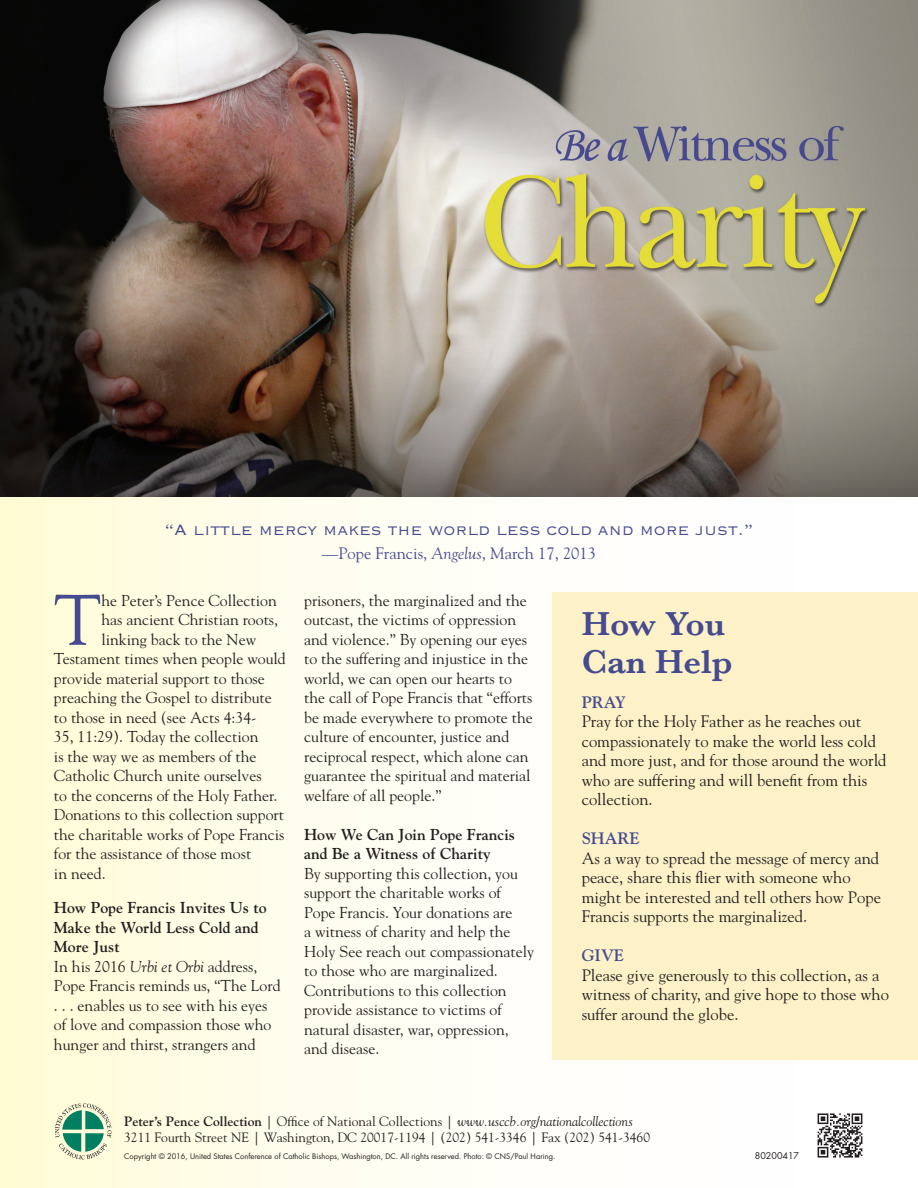
<style>
.page{position:relative;width:918px;height:1188px;background:#fff}
.page>*{position:absolute;margin:0;border:0;box-sizing:border-box;transform-origin:0 0}
.t1{font:71.1px "Goudy Std";color:#464b90}
.t2{font:600 34.5px/38px "Baskerville";color:#464b90}
.t3{font:19.5px "Copperplate Gothic Std 32 BC";color:#464b90}
.t4{font:16.5px/19.5px "Goudy Std";color:#231f20}
.t5{font:16.5px "Goudy Std";color:#464b90}
.t6{font:700 16.5px "Goudy Std";color:#464b90}
.t7{font:15.75px/19.5px "Goudy Std";color:#231f20}
.t8{font:700 15.75px/19.5px "Goudy Std";color:#231f20}
.t9{font:13.5px/16.5px "Goudy Std";color:#231f20}
.t10{font:9px "Futura Std";color:#231f20}
.t11{font:7.5px "Futura Std";color:#231f20}
.s1{font-style:italic}
.s2{font-weight:700}
</style>
<div class="page">
<div style="left:0;top:0;width:918px;height:1188px;background:linear-gradient(to right,#fffcdc,#fff)"></div>
<img style="left:0;top:0;width:918px;height:497px">
<img style="left:813px;top:1108px;width:54px;height:54px">
<svg style="left:55px;top:1103px;width:57px;height:56px"></svg>
<div style="left:553px;top:592px;width:365px;height:468px;background:#fcf1c7"></div>
<p class="t3" style="left:165px;top:520px;width:590px">“A little mercy makes the world less cold and more just.”</p>
<p class="t5" style="left:322px;top:543px;width:276px">—Pope Francis, <span class="s1">Angelus</span>, March 17, 2013</p>
<h1 class="t1" style="left:54px;top:576px;width:49px">T</h1>
<p class="t7" style="left:101px;top:590px;width:177px">he Peter’s Pence Collection</p>
<p class="t7" style="left:101px;top:610px;width:178px">has ancient Christian roots,</p>
<p class="t7" style="left:101px;top:629px;width:156px">linking back to the New</p>
<p class="t7" style="left:54px;top:649px;width:233px">Testament times when people would</p>
<p class="t7" style="left:54px;top:668px;width:212px">provide material support to those</p>
<p class="t7" style="left:54px;top:688px;width:219px">preaching the Gospel to distribute</p>
<p class="t7" style="left:54px;top:707px;width:204px">to those in need (see Acts 4:34-</p>
<p class="t7" style="left:54px;top:727px;width:206px">35, 11:29). Today the collection</p>
<p class="t7" style="left:54px;top:746px;width:204px">is the way we as members of the</p>
<p class="t7" style="left:54px;top:766px;width:209px">Catholic Church unite ourselves</p>
<p class="t7" style="left:54px;top:785px;width:225px">to the concerns of the Holy Father.</p>
<p class="t7" style="left:54px;top:805px;width:232px">Donations to this collection support</p>
<p class="t7" style="left:54px;top:824px;width:232px">the charitable works of Pope Francis</p>
<p class="t7" style="left:54px;top:844px;width:199px">for the assistance of those most</p>
<p class="t7" style="left:54px;top:863px;width:53px">in need.</p>
<p class="t7" style="left:54px;top:898px;width:228px"><span class="s2">How Pope Francis Invites Us to<br>Make the World Less Cold and<br>More Just<br></span>In his 2016 <span class="s1">Urbi et Orbi</span> address,<br>Pope Francis reminds us, “The Lord . . . enables us to see with his eyes of love and compassion those who hunger and thirst, strangers and</p>
<p class="t7" style="left:304px;top:590px;width:230px">prisoners, the marginalized and the outcast, the victims of oppression and violence.” By opening our eyes to the suffering and injustice in the world, we can open our hearts to the call of Pope Francis that “efforts be made everywhere to promote the culture of encounter, justice and reciprocal respect, which alone can guarantee the spiritual and material welfare of all people.”</p>
<p class="t8" style="left:304px;top:824px;width:212px">How We Can Join Pope Francis and Be a Witness of Charity</p>
<p class="t7" style="left:304px;top:863px;width:232px">By supporting this collection, you support the charitable works of<br>Pope Francis. Your donations are<br>a witness of charity and help the<br>Holy See reach out compassionately to those who are marginalized.<br>Contributions to this collection provide assistance to victims of natural disaster, war, oppression, and disease.</p>
<h2 class="t2" style="left:582px;top:605px;width:152px">How You<br>Can Help</h2>
<p class="t6" style="left:582px;top:692px;width:46px">PRAY</p>
<p class="t4" style="left:582px;top:712px;width:306px">Pray for the Holy Father as he reaches out compassionately to make the world less cold and more just, and for those around the world who are suffering and will benefit from this collection.</p>
<p class="t6" style="left:582px;top:829px;width:59px">SHARE</p>
<p class="t4" style="left:582px;top:848px;width:301px">As a way to spread the message of mercy and peace, share this flier with someone who might be interested and tell others how Pope Francis supports the marginalized.</p>
<p class="t6" style="left:582px;top:946px;width:44px">GIVE</p>
<p class="t4" style="left:582px;top:965px;width:309px">Please give generously to this collection, as a witness of charity, and give hope to those who suffer around the globe.</p>
<p class="t9" style="left:124px;top:1112px;width:527px"><span class="s2">Peter’s Pence Collection</span> <span class="s1">|</span> Office of National Collections <span class="s1">| www.usccb.org/nationalcollections<br></span>3211 Fourth Street NE <span class="s1">|</span> Washington, DC 20017-1194 <span class="s1">|</span> (202) 541-3346 <span class="s1">|</span> Fax (202) 541-3460</p>
<p class="t11" style="left:124px;top:1151px;width:433px">Copyright © 2016, United States Conference of Catholic Bishops, Washington, DC. All rights reserved. Photo: © CNS/Paul Haring.</p>
<p class="t10" style="left:755px;top:1150px;width:46px">80200417</p>
</div>
